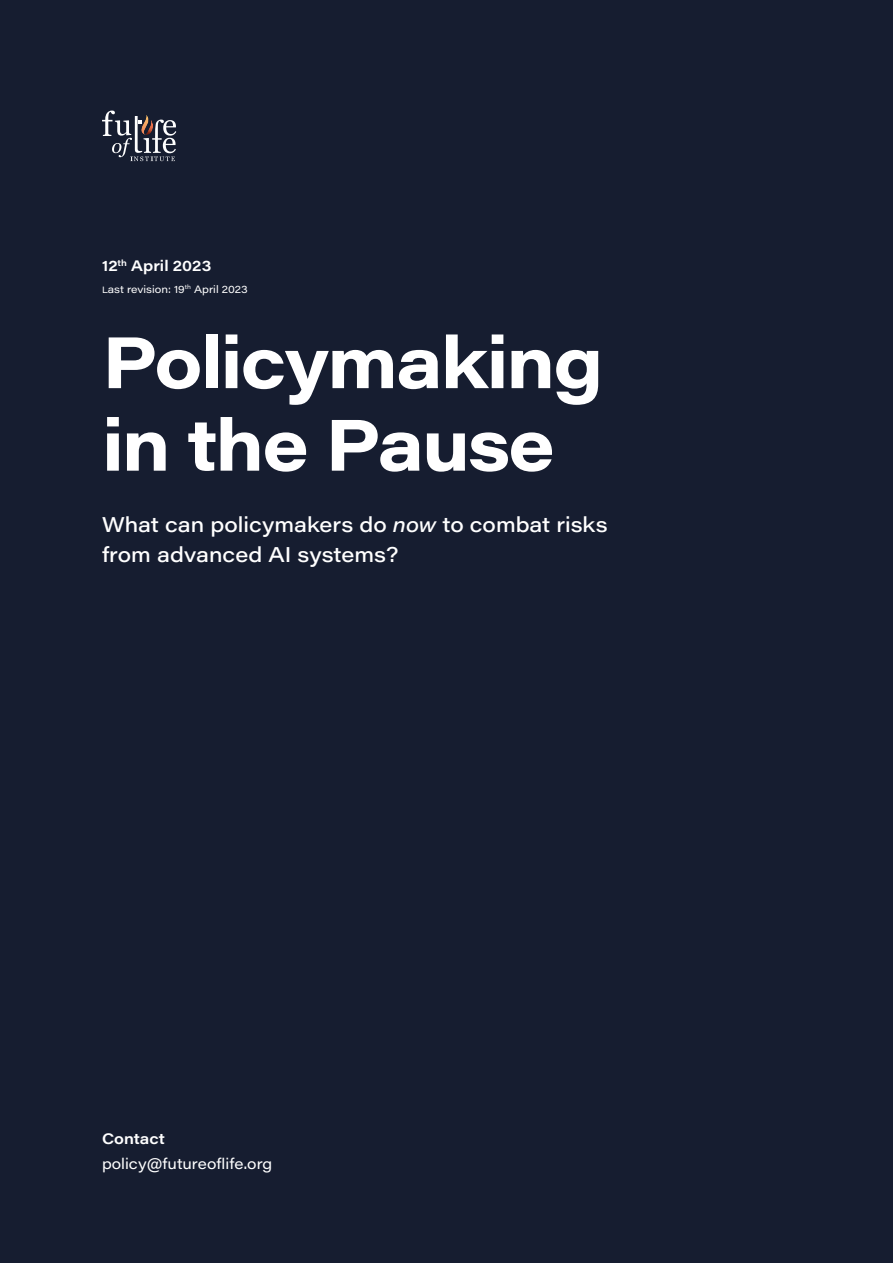
<style>
.page{position:relative;width:893px;height:1263px;background:#161d30}
.page>*{position:absolute;margin:0;border:0;box-sizing:border-box;transform-origin:0 0}
.t1{font:700 72px/82.5px "Acumin Pro Wide";letter-spacing:-.025em;color:#fff}
.t2{font:500 21px/30px "Acumin Pro Wide";color:#fff}
.t3{font:15px "Acumin Pro Wide";color:#fff}
.t4{font:600 15px "Acumin Pro Wide";letter-spacing:.005em;color:#fff}
.t5{font:10.5px "Acumin Pro Wide";color:#fff}
.s1{font-size:9px}
.s2{font-style:italic}
</style>
<div class="page">
<svg style="left:102px;top:111px;width:74px;height:50px"></svg>
<img style="left:141px;top:115px;width:9px;height:20px">
<img style="left:144px;top:119px;width:9px;height:16px">
<p class="t4" style="left:102px;top:260px;width:111px">12<sup>th</sup> April 2023</p>
<p class="t5" style="left:102px;top:285px;width:147px"><span class="s1">L</span>ast revision: 19<sup>th</sup> April 2023</p>
<h1 class="t1" style="left:102px;top:328px;width:503px">Policymaking in the Pause</h1>
<p class="t2" style="left:102px;top:512px;width:507px">What can policymakers do <span class="s2">now</span> to combat risks from advanced AI systems?</p>
<p class="t4" style="left:102px;top:1132px;width:64px">Contact</p>
<p class="t3" style="left:102px;top:1158px;width:172px">policy@futureoflife.org</p>
</div>
